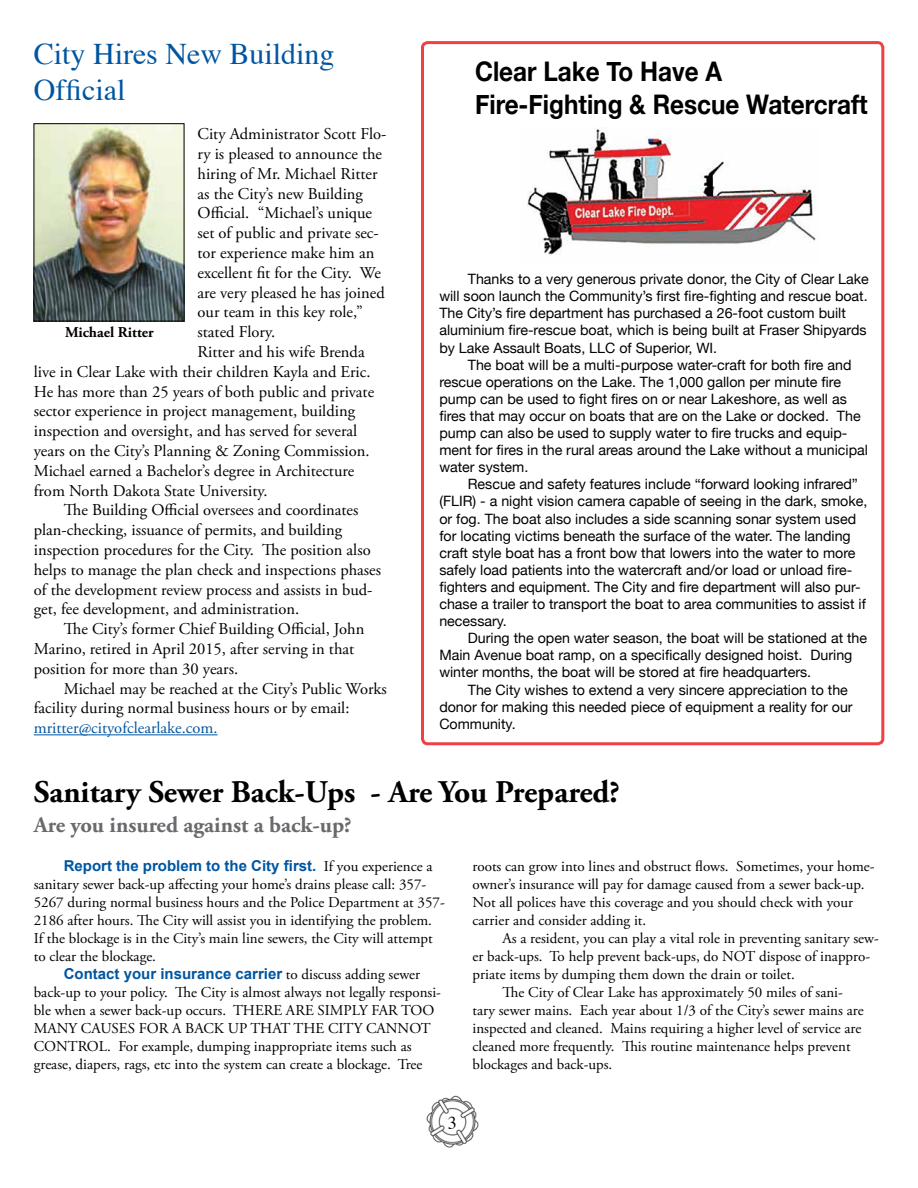
<style>
.page{position:relative;width:918px;height:1188px;background:#fff}
.page>*{position:absolute;margin:0;border:0;box-sizing:border-box;transform-origin:0 0}
.t1{font:700 31.5px "Adobe Garamond Pro";color:#000}
.t2{font:30px/36px "Times";color:#0055a1}
.t3{font:700 27px/32.4px "Helvetica Neue";color:#000;scale:.9 1}
.t4{font:700 22.5px "Adobe Garamond Pro";color:#696a6d}
.t5{font:18px "Times";color:#000}
.t6{font:16.5px "Adobe Garamond Pro";color:#000}
.t7{font:16.5px "Adobe Garamond Pro";color:#0055a1}
.t8{font:15px/18px "Adobe Garamond Pro";color:#000}
.t9{font:700 15px "Arial";color:#0055a1}
.t10{font:700 15px "Adobe Garamond Pro";color:#000}
.t11{font:14.25px/17.1px "Helvetica Neue";color:#000}
.s1{font-family:"Adobe Garamond Pro";font-weight:400;color:#000}
</style>
<div class="page">
<img style="left:426px;top:1095px;width:53px;height:53px">
<hr style="left:34px;top:734px;width:184px;height:1px;background:#0055a1">
<img style="left:527px;top:129px;width:289px;height:126px">
<div style="left:421px;top:41px;width:463px;height:704px;border:3px solid #ef4144;border-radius:5px"></div>
<img style="left:36px;top:126px;width:146px;height:193px">
<h2 class="t2" style="left:34px;top:33px;width:302px">City Hires New Building<br>Official</h2>
<p class="t6" style="left:198px;top:124px;width:190px">City Administrator Scott Flo-</p>
<p class="t6" style="left:198px;top:144px;width:186px">ry is pleased to announce the</p>
<p class="t6" style="left:198px;top:164px;width:181px">hiring of Mr. Michael Ritter</p>
<p class="t6" style="left:198px;top:183px;width:167px">as the City’s new Building</p>
<p class="t6" style="left:198px;top:203px;width:176px">Official. “Michael’s unique</p>
<p class="t6" style="left:198px;top:223px;width:183px">set of public and private sec-</p>
<p class="t6" style="left:198px;top:243px;width:178px">tor experience make him an</p>
<p class="t6" style="left:198px;top:263px;width:185px">excellent fit for the City. We</p>
<p class="t6" style="left:198px;top:282px;width:189px">are very pleased he has joined</p>
<p class="t6" style="left:198px;top:302px;width:167px">our team in this key role,”</p>
<p class="t6" style="left:198px;top:322px;width:79px">stated Flory.</p>
<p class="t6" style="left:198px;top:342px;width:169px">Ritter and his wife Brenda</p>
<p class="t6" style="left:34px;top:362px;width:338px">live in Clear Lake with their children Kayla and Eric.</p>
<p class="t6" style="left:34px;top:381px;width:342px">He has more than 25 years of both public and private</p>
<p class="t6" style="left:34px;top:401px;width:323px">sector experience in project management, building</p>
<p class="t6" style="left:34px;top:421px;width:325px">inspection and oversight, and has served for several</p>
<p class="t6" style="left:34px;top:441px;width:337px">years on the City’s Planning &amp; Zoning Commission.</p>
<p class="t6" style="left:34px;top:461px;width:322px">Michael earned a Bachelor’s degree in Architecture</p>
<p class="t6" style="left:34px;top:480px;width:235px">from North Dakota State University.</p>
<p class="t6" style="left:64px;top:500px;width:296px">The Building Official oversees and coordinates</p>
<p class="t6" style="left:34px;top:520px;width:310px">plan-checking, issuance of permits, and building</p>
<p class="t6" style="left:34px;top:540px;width:338px">inspection procedures for the City. The position also</p>
<p class="t6" style="left:34px;top:560px;width:349px">helps to manage the plan check and inspections phases</p>
<p class="t6" style="left:34px;top:579px;width:340px">of the development review process and assists in bud-</p>
<p class="t6" style="left:34px;top:599px;width:267px">get, fee development, and administration.</p>
<p class="t6" style="left:64px;top:619px;width:302px">The City’s former Chief Building Official, John</p>
<p class="t6" style="left:34px;top:639px;width:322px">Marino, retired in April 2015, after serving in that</p>
<p class="t6" style="left:34px;top:659px;width:206px">position for more than 30 years.</p>
<p class="t6" style="left:64px;top:678px;width:325px">Michael may be reached at the City’s Public Works</p>
<p class="t6" style="left:34px;top:698px;width:317px">facility during normal business hours or by email:</p>
<p class="t7" style="left:34px;top:718px;width:185px">mritter@cityofclearlake.com.</p>
<p class="t10" style="left:65px;top:323px;width:90px">Michael Ritter</p>
<h3 class="t3" style="left:475px;top:54px;width:438px">Clear Lake To Have A<br>Fire-Fighting &amp; Rescue Watercraft</h3>
<p class="t11" style="left:439px;top:269px;width:431px;text-indent:28px">Thanks to a very generous private donor, the City of Clear Lake will soon launch the Community’s first fire-fighting and rescue boat.<br>The City’s fire department has purchased a 26-foot custom built aluminium fire-rescue boat, which is being built at Fraser Shipyards by Lake Assault Boats, LLC of Superior, WI.</p>
<p class="t11" style="left:439px;top:355px;width:430px;text-indent:28px">The boat will be a multi-purpose water-craft for both fire and rescue operations on the Lake. The 1,000 gallon per minute fire pump can be used to fight fires on or near Lakeshore, as well as fires that may occur on boats that are on the Lake or docked. The pump can also be used to supply water to fire trucks and equip&shy;ment for fires in the rural areas around the Lake without a municipal water system.</p>
<p class="t11" style="left:439px;top:475px;width:430px;text-indent:28px">Rescue and safety features include “forward looking infrared” (FLIR) - a night vision camera capable of seeing in the dark, smoke, or fog. The boat also includes a side scanning sonar system used for locating victims beneath the surface of the water. The landing craft style boat has a front bow that lowers into the water to more safely load patients into the watercraft and/or load or unload fire&shy;fighters and equipment. The City and fire department will also pur&shy;chase a trailer to transport the boat to area communities to assist if necessary.</p>
<p class="t11" style="left:439px;top:629px;width:429px;text-indent:28px">During the open water season, the boat will be stationed at the<br>Main Avenue boat ramp, on a specifically designed hoist. During winter months, the boat will be stored at fire headquarters.</p>
<p class="t11" style="left:439px;top:680px;width:415px;text-indent:28px">The City wishes to extend a very sincere appreciation to the donor for making this needed piece of equipment a reality for our<br>Community.</p>
<h1 class="t1" style="left:34px;top:773px;width:588px">Sanitary Sewer Back-Ups - Are You Prepared?</h1>
<h3 class="t4" style="left:34px;top:811px;width:319px">Are you insured against a back-up?</h3>
<p class="t9" style="left:64px;top:856px;width:370px">Report the problem to the City first. <span class="s1">If you experience a</span></p>
<p class="t8" style="left:34px;top:876px;width:412px">sanitary sewer back-up affecting your home’s drains please call: 357- 5267 during normal business hours and the Police Department at 357- 2186 after hours. The City will assist you in identifying the problem.<br>If the blockage is in the City’s main line sewers, the City will attempt to clear the blockage.</p>
<p class="t9" style="left:64px;top:964px;width:358px">Contact your insurance carrier <span class="s1">to discuss adding sewer</span></p>
<p class="t8" style="left:34px;top:984px;width:409px">back-up to your policy. The City is almost always not legally responsi&shy;ble when a sewer back-up occurs. THERE ARE SIMPLY FAR TOO MANY CAUSES FOR A BACK UP THAT THE CITY CANNOT CONTROL. For example, dumping inappropriate items such as grease, diapers, rags, etc into the system can create a blockage. Tree</p>
<p class="t8" style="left:473px;top:858px;width:404px">roots can grow into lines and obstruct flows. Sometimes, your home&shy;owner’s insurance will pay for damage caused from a sewer back-up.<br>Not all polices have this coverage and you should check with your carrier and consider adding it.</p>
<p class="t8" style="left:503px;top:930px;width:378px">As a resident, you can play a vital role in preventing sanitary sew-</p>
<p class="t8" style="left:473px;top:948px;width:399px">er back-ups. To help prevent back-ups, do NOT dispose of inappro-</p>
<p class="t8" style="left:473px;top:966px;width:324px">priate items by dumping them down the drain or toilet.</p>
<p class="t8" style="left:503px;top:984px;width:342px">The City of Clear Lake has approximately 50 miles of sani-</p>
<p class="t8" style="left:473px;top:1002px;width:393px">tary sewer mains. Each year about 1/3 of the City’s sewer mains are</p>
<p class="t8" style="left:473px;top:1020px;width:390px">inspected and cleaned. Mains requiring a higher level of service are</p>
<p class="t8" style="left:473px;top:1038px;width:380px">cleaned more frequently. This routine maintenance helps prevent</p>
<p class="t8" style="left:473px;top:1056px;width:141px">blockages and back-ups.</p>
<p class="t5" style="left:448px;top:1106px;width:10px">3</p>
</div>
